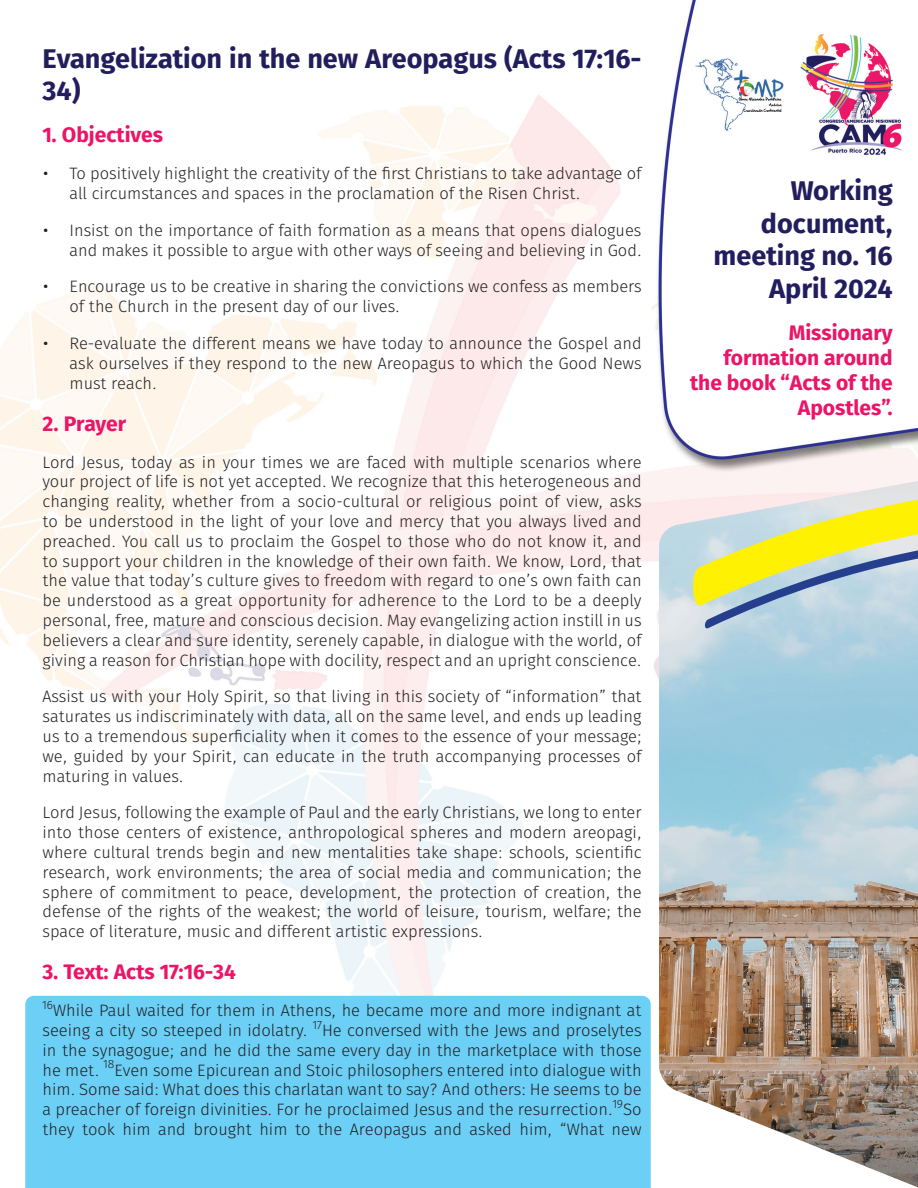
<style>
.page{position:relative;width:918px;height:1188px;background:#fff}
.page>*{position:absolute;margin:0;border:0;box-sizing:border-box;transform-origin:0 0}
.title_1{font:700 27px/32.4px "Fira Sans OT";color:#221e5e;text-align:right}
.title_2{font:700 21px/25.2px "Fira Sans OT";color:#eb1568;text-align:right}
.text{font:16.5px/19.8px "Fira Sans OT Light";color:#231f20;text-align:justify}
.text-2{font:12px "Fira Sans OT Light";color:#231f20}
</style>
<div class="page">
<img style="left:0;top:0;width:918px;height:1188px">
<img style="left:659px;top:481px;width:259px;height:706px">
<svg style="left:690px;top:488px;width:228px;height:158px;background:#ced8ac"></svg>
<div style="left:25px;top:996px;width:626px;height:192px;background:#6bcff6"></div>
<p class="title_1" style="left:43px;top:44px;width:601px;text-align:left">Evangelization in the new Areopagus (Acts 17:16-<br>34)</p>
<p class="title_2" style="left:43px;top:124px;width:122px">1. Objectives</p>
<p class="text" style="left:70px;top:165px;width:574px;text-indent:-27px">• To positively highlight the creativity of the first Christians to take advantage of all circumstances and spaces in the proclamation of the Risen Christ.</p>
<p class="text" style="left:43px;top:221px;width:601px;text-align:right">• Insist on the importance of faith formation as a means that opens dialogues and makes it possible to argue with other ways of seeing and believing in God.</p>
<p class="text" style="left:70px;top:278px;width:574px;text-indent:-27px">• Encourage us to be creative in sharing the convictions we confess as members of the Church in the present day of our lives.</p>
<p class="text" style="left:70px;top:335px;width:574px;text-indent:-27px">• Re-evaluate the different means we have today to announce the Gospel and ask ourselves if they respond to the new Areopagus to which the Good News must reach.</p>
<p class="title_2" style="left:43px;top:412px;width:85px">2. Prayer</p>
<p class="text" style="left:43px;top:453px;width:601px">Lord Jesus, today as in your times we are faced with multiple scenarios where your project of life is not yet accepted. We recognize that this heterogeneous and changing reality, whether from a socio-cultural or religious point of view, asks to be understood in the light of your love and mercy that you always lived and preached. You call us to proclaim the Gospel to those who do not know it, and to support your children in the knowledge of their own faith. We know, Lord, that the value that today’s culture gives to freedom with regard to one’s own faith can be understood as a great opportunity for adherence to the Lord to be a deeply personal, free, mature and conscious decision. May evangelizing action instill in us believers a clear and sure identity, serenely capable, in dialogue with the world, of giving a reason for Christian hope with docility, respect and an upright conscience.</p>
<p class="text" style="left:43px;top:688px;width:601px">Assist us with your Holy Spirit, so that living in this society of “information” that saturates us indiscriminately with data, all on the same level, and ends up leading us to a tremendous superficiality when it comes to the essence of your message; we, guided by your Spirit, can educate in the truth accompanying processes of maturing in values.</p>
<p class="text" style="left:43px;top:804px;width:601px">Lord Jesus, following the example of Paul and the early Christians, we long to enter into those centers of existence, anthropological spheres and modern areopagi, where cultural trends begin and new mentalities take shape: schools, scientific research, work environments; the area of social media and communication; the sphere of commitment to peace, development, the protection of creation, the defense of the rights of the weakest; the world of leisure, tourism, welfare; the space of literature, music and different artistic expressions.</p>
<p class="title_2" style="left:43px;top:961px;width:195px">3. Text: Acts 17:16-34</p>
<p class="text-2" style="left:43px;top:996px;width:12px">16</p>
<p class="text" style="left:43px;top:1002px;width:601px;text-indent:11px">While Paul waited for them in Athens, he became more and more indignant at seeing a city so steeped in idolatry.</p>
<p class="text-2" style="left:313px;top:1016px;width:11px">17</p>
<p class="text" style="left:43px;top:1022px;width:601px;text-indent:279px">He conversed with the Jews and proselytes in the synagogue; and he did the same every day in the marketplace with those he met.</p>
<p class="text-2" style="left:103px;top:1056px;width:12px">18</p>
<p class="text" style="left:43px;top:1061px;width:601px;text-indent:72px">Even some Epicurean and Stoic philosophers entered into dialogue with him. Some said: What does this charlatan want to say? And others: He seems to be a preacher of foreign divinities. For he proclaimed Jesus and the resurrection.</p>
<p class="text-2" style="left:613px;top:1095px;width:12px">19</p>
<p class="text" style="left:43px;top:1101px;width:601px;text-align:right">So<br>they took him and brought him to the Areopagus and asked him, “What new</p>
<h1 class="title_1" style="left:714px;top:177px;width:181px">Working document, meeting no. 16<br>April 2024</h1>
<p class="title_2" style="left:690px;top:321px;width:204px">Missionary formation around the book “Acts of the<br>Apostles”.</p>
</div>
